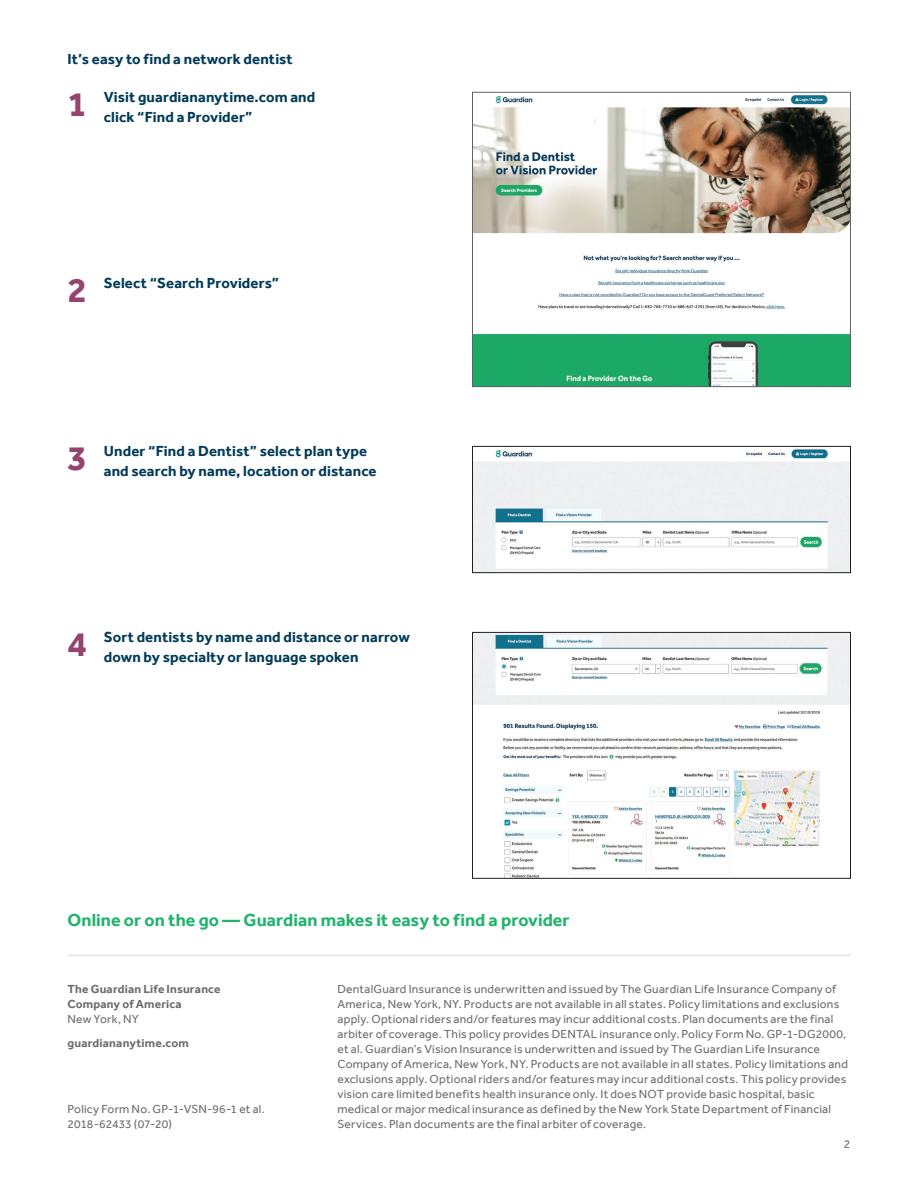
<style>
.page{position:relative;width:918px;height:1188px;background:#fff}
.page>*{position:absolute;margin:0;border:0;box-sizing:border-box;transform-origin:0 0}
.Header_2{font:700 36px "Effra";color:#94446d}
.Subhead_1{font:700 18px "Effra";color:#23b36d}
.Subhead_2{font:700 15px "Effra";letter-spacing:.01em;color:#023b59}
.t1{font:12px/15px "Effra";letter-spacing:.02em;color:#6c6d70}
.t2{font:700 12px/15px "Effra";letter-spacing:.015em;color:#6c6d70}
.s1{font-weight:400}
</style>
<div class="page">
<hr style="left:68px;top:955px;width:782px;height:1px;background:#e2e4e2">
<img style="left:474px;top:95px;width:375px;height:290px">
<div style="left:472px;top:92px;width:379px;height:295px;border:1px solid #5f6369"></div>
<img style="left:474px;top:449px;width:375px;height:122px">
<div style="left:472px;top:446px;width:379px;height:127px;border:1px solid #231f20"></div>
<img style="left:474px;top:634px;width:375px;height:243px">
<div style="left:472px;top:632px;width:379px;height:247px;border:1px solid #231f20"></div>
<p class="Subhead_2" style="left:68px;top:50px;width:227px">It’s easy to find a network dentist</p>
<p class="Subhead_2" style="left:104px;top:88px;width:213px">Visit guardiananytime.com and</p>
<p class="Header_2" style="left:68px;top:83px;width:21px">1</p>
<p class="Subhead_2" style="left:104px;top:108px;width:150px">click “Find a Provider”</p>
<p class="Header_2" style="left:68px;top:268px;width:21px">2</p>
<p class="Subhead_2" style="left:104px;top:274px;width:177px">Select “Search Providers”</p>
<p class="Header_2" style="left:68px;top:437px;width:21px">3</p>
<p class="Subhead_2" style="left:104px;top:442px;width:265px">Under “Find a Dentist” select plan type</p>
<p class="Subhead_2" style="left:104px;top:462px;width:274px">and search by name, location or distance</p>
<p class="Header_2" style="left:68px;top:623px;width:21px">4</p>
<p class="Subhead_2" style="left:104px;top:628px;width:308px">Sort dentists by name and distance or narrow</p>
<p class="Subhead_2" style="left:104px;top:648px;width:256px">down by specialty or language spoken</p>
<p class="Subhead_1" style="left:68px;top:909px;width:504px">Online or on the go — Guardian makes it easy to find a provider</p>
<p class="t2" style="left:68px;top:981px;width:155px">The Guardian Life Insurance<br>Company of America<br><span class="s1">New York, NY</span></p>
<p class="t2" style="left:68px;top:1035px;width:123px">guardiananytime.com</p>
<p class="t1" style="left:68px;top:1101px;width:199px">Policy Form No. GP-1-VSN-96-1 et al.<br>2018-62433 (07-20)</p>
<p class="t1" style="left:338px;top:981px;width:512px">DentalGuard Insurance is underwritten and issued by The Guardian Life Insurance Company of America, New York, NY. Products are not available in all states. Policy limitations and exclusions apply. Optional riders and/or features may incur additional costs. Plan documents are the final arbiter of coverage. This policy provides DENTAL insurance only. Policy Form No. GP-1-DG2000, et al. Guardian’s Vision Insurance is underwritten and issued by The Guardian Life Insurance Company of America, New York, NY. Products are not available in all states. Policy limitations and exclusions apply. Optional riders and/or features may incur additional costs. This policy provides vision care limited benefits health insurance only. It does NOT provide basic hospital, basic medical or major medical insurance as defined by the New York State Department of Financial Services. Plan documents are the final arbiter of coverage.</p>
<p class="t1" style="left:844px;top:1136px;width:8px">2</p>
</div>
